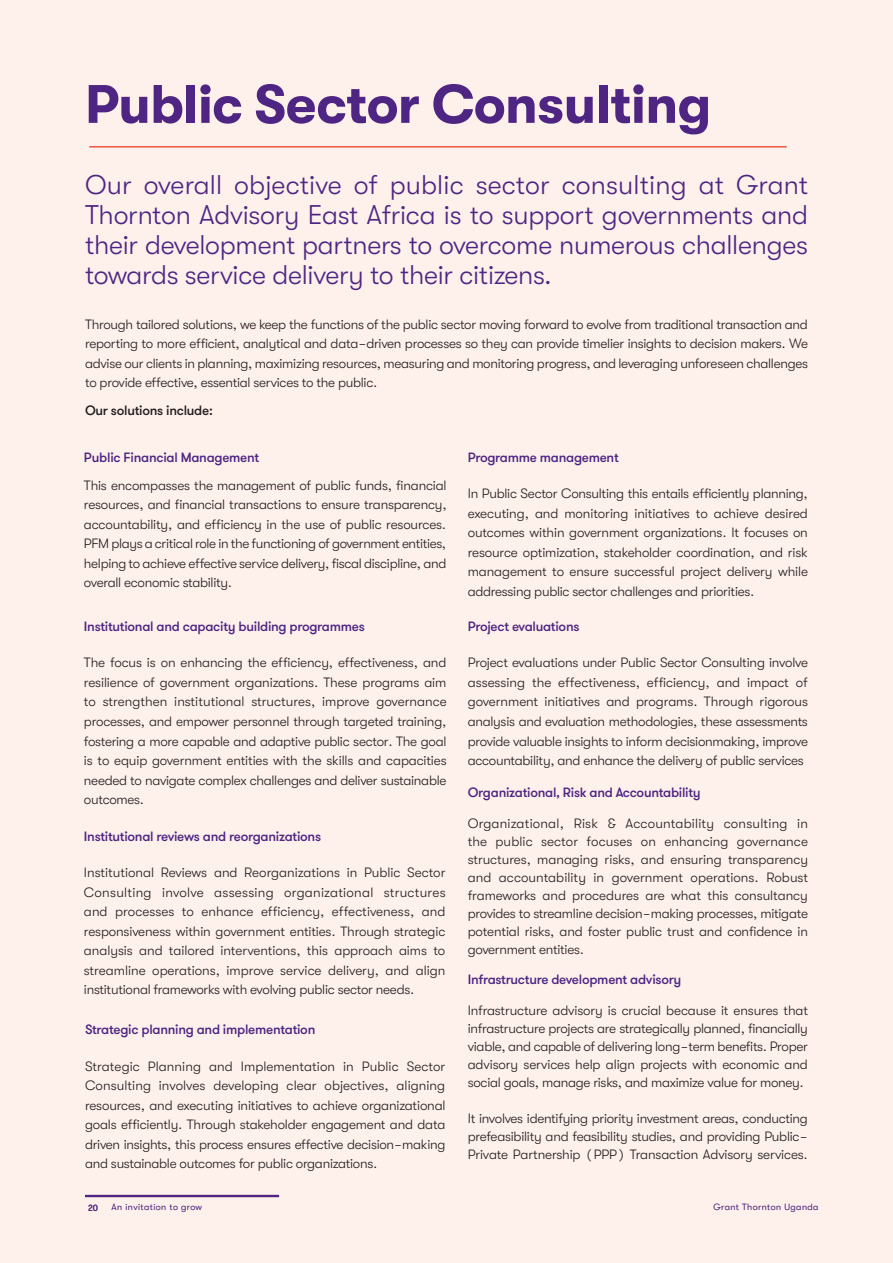
<style>
.page{position:relative;width:893px;height:1263px;background:#fef0eb}
.page>*{position:absolute;margin:0;border:0;box-sizing:border-box;transform-origin:0 0}
.t1{font:700 54px "GT Walsheim Pro";letter-spacing:-.01em;color:#4e2582}
.t2{font:300 27px/30px "GT Walsheim Pro";letter-spacing:-.01em;color:#4e2582;text-align:justify}
.t3{font:300 13.5px/19.5px "GT Walsheim Pro";letter-spacing:-.02em;color:#231f20;text-align:justify}
.t4{font:500 13.5px "GT Walsheim Pro";letter-spacing:-.02em;color:#4e2582}
.t5{font:500 13.5px "GT Walsheim Pro";letter-spacing:-.02em;color:#231f20}
.t6{font:300 9px "GT Walsheim Pro";letter-spacing:.05em;color:#4e2582}
.t7{font:500 9px "GT Walsheim Pro";color:#4e2582}
</style>
<div class="page">
<hr style="left:89px;top:146px;width:698px;height:2px;background:#f0553e">
<hr style="left:85px;top:1195px;width:194px;height:2px;background:#4e2582">
<h1 class="t1" style="left:85px;top:74px;width:628px">Public Sector Consulting</h1>
<h2 class="t2" style="left:85px;top:170px;width:725px">Our overall objective of public sector consulting at Grant Thornton Advisory East Africa is to support governments and their development partners to overcome numerous challenges towards service delivery to their citizens.</h2>
<p class="t3" style="left:85px;top:314px;width:725px">Through tailored solutions, we keep the functions of the public sector moving forward to evolve from traditional transaction and reporting to more efficient, analytical and data-driven processes so they can provide timelier insights to decision makers. We advise our clients in planning, maximizing resources, measuring and monitoring progress, and leveraging unforeseen challenges to provide effective, essential services to the public.</p>
<p class="t5" style="left:85px;top:402px;width:129px">Our solutions include:</p>
<p class="t4" style="left:84px;top:448px;width:177px">Public Financial Management</p>
<p class="t3" style="left:84px;top:475px;width:364px">This encompasses the management of public funds, financial resources, and financial transactions to ensure transparency, accountability, and efficiency in the use of public resources.<br>PFM plays a critical role in the functioning of government entities, helping to achieve effective service delivery, fiscal discipline, and overall economic stability.</p>
<p class="t4" style="left:84px;top:618px;width:282px">Institutional and capacity building programmes</p>
<p class="t3" style="left:84px;top:653px;width:364px">The focus is on enhancing the efficiency, effectiveness, and resilience of government organizations. These programs aim to strengthen institutional structures, improve governance processes, and empower personnel through targeted training, fostering a more capable and adaptive public sector. The goal is to equip government entities with the skills and capacities needed to navigate complex challenges and deliver sustainable outcomes.</p>
<p class="t4" style="left:84px;top:828px;width:239px">Institutional reviews and reorganizations</p>
<p class="t3" style="left:84px;top:863px;width:363px">Institutional Reviews and Reorganizations in Public Sector Consulting involve assessing organizational structures and processes to enhance efficiency, effectiveness, and responsiveness within government entities. Through strategic analysis and tailored interventions, this approach aims to streamline operations, improve service delivery, and align institutional frameworks with evolving public sector needs.</p>
<p class="t4" style="left:85px;top:1021px;width:232px">Strategic planning and implementation</p>
<p class="t3" style="left:85px;top:1056px;width:362px">Strategic Planning and Implementation in Public Sector Consulting involves developing clear objectives, aligning resources, and executing initiatives to achieve organizational goals efficiently. Through stakeholder engagement and data driven insights, this process ensures effective decision-making and sustainable outcomes for public organizations.</p>
<p class="t4" style="left:468px;top:448px;width:153px">Programme management</p>
<p class="t3" style="left:468px;top:484px;width:342px">In Public Sector Consulting this entails efficiently planning, executing, and monitoring initiatives to achieve desired outcomes within government organizations. It focuses on resource optimization, stakeholder coordination, and risk management to ensure successful project delivery while addressing public sector challenges and priorities.</p>
<p class="t4" style="left:468px;top:618px;width:113px">Project evaluations</p>
<p class="t3" style="left:468px;top:653px;width:342px">Project evaluations under Public Sector Consulting involve assessing the effectiveness, efficiency, and impact of government initiatives and programs. Through rigorous analysis and evaluation methodologies, these assessments provide valuable insights to inform decisionmaking, improve accountability, and enhance the delivery of public services</p>
<p class="t4" style="left:468px;top:784px;width:234px">Organizational, Risk and Accountability</p>
<p class="t3" style="left:468px;top:814px;width:342px;line-height:18px">Organizational, Risk &amp; Accountability consulting in the public sector focuses on enhancing governance structures, managing risks, and ensuring transparency and accountability in government operations. Robust frameworks and procedures are what this consultancy provides to streamline decision-making processes, mitigate potential risks, and foster public trust and confidence in government entities.</p>
<p class="t4" style="left:468px;top:971px;width:215px">Infrastructure development advisory</p>
<p class="t3" style="left:468px;top:1001px;width:342px;line-height:18px">Infrastructure advisory is crucial because it ensures that infrastructure projects are strategically planned, financially viable, and capable of delivering long-term benefits. Proper advisory services help align projects with economic and social goals, manage risks, and maximize value for money.</p>
<p class="t3" style="left:468px;top:1109px;width:342px;line-height:18px">It involves identifying priority investment areas, conducting prefeasibility and feasibility studies, and providing Public-Private Partnership (PPP) Transaction Advisory services.</p>
<p class="t7" style="left:88px;top:1202px;width:12px">20</p>
<p class="t6" style="left:112px;top:1202px;width:92px">An invitation to grow</p>
<p class="t6" style="left:713px;top:1202px;width:107px">Grant Thornton Uganda</p>
</div>
